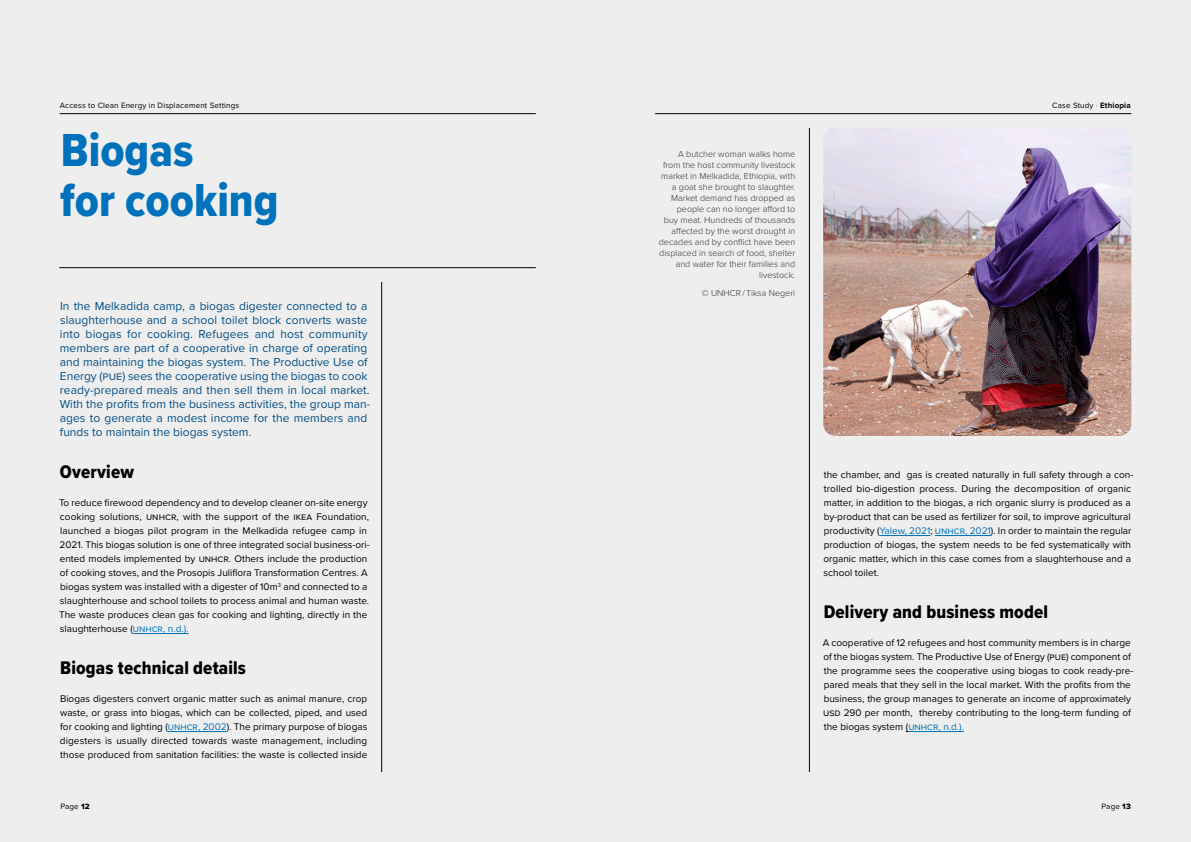
<style>
.page{position:relative;width:1191px;height:842px;background:#eee}
.page>*{position:absolute;margin:0;border:0;box-sizing:border-box;transform-origin:0 0}
.Large_Quote{font:48px/50px "Proxima Nova Cond Extrabld";color:#0072bc}
.Paragraph_Text{font:19px "Proxima Nova Cond Extrabld";letter-spacing:.01em;color:#000}
.Paragraph_Text-2{font:12px/14px "Proxima Nova";color:#044f85}
.Paragraph_Text-3{font:10px/14px "Proxima Nova";color:#000}
.Paragraph_Text-4{font:300 9px/11px "Proxima Nova";color:#333;text-align:right}
.t1{font:8px "Proxima Nova";letter-spacing:.02em;color:#000}
.s1{color:#0072bc}
.s2{font-weight:300}
.s3{font-weight:700}
.s4{font-family:"Proxima Nova Extrabld"}
</style>
<div class="page">
<hr style="left:60px;top:113px;width:476px;height:1px;background:#000">
<hr style="left:655px;top:113px;width:476px;height:1px;background:#000">
<hr style="left:59px;top:267px;width:477px;height:1px;background:#000">
<hr style="left:133px;top:633px;width:55px;height:1px;background:#0072bc">
<hr style="left:168px;top:731px;width:59px;height:1px;background:#0072bc">
<hr style="left:879px;top:535px;width:51px;height:1px;background:#0072bc">
<hr style="left:935px;top:535px;width:56px;height:1px;background:#0072bc">
<hr style="left:908px;top:731px;width:56px;height:1px;background:#0072bc">
<hr style="left:381px;top:282px;width:1px;height:490px;background:#000">
<hr style="left:809px;top:128px;width:1px;height:644px;background:#000">
<img style="left:823px;top:128px;width:308px;height:308px">
<p class="t1" style="left:60px;top:99px;width:181px">Access to Clean Energy in Displacement Settings</p>
<p class="Large_Quote" style="left:60px;top:124px;width:220px">Biogas<br>for cooking</p>
<p class="Paragraph_Text-2" style="left:60px;top:298px;width:312px">In the Melkadida camp, a biogas digester connected to a slaughterhouse and a school toilet block converts waste into biogas for cooking. Refugees and host community members are part of a cooperative in charge of operating and maintaining the biogas system. The Productive Use of Energy (PUE) sees the cooperative using the biogas to cook ready-prepared meals and then sell them in local market.<br>With the profits from the business activities, the group man&shy;ages to generate a modest income for the members and funds to maintain the biogas system.</p>
<p class="Paragraph_Text" style="left:60px;top:458px;width:75px">Overview</p>
<p class="Paragraph_Text-3" style="left:59px;top:495px;width:312px">To reduce firewood dependency and to develop cleaner on-site energy cooking solutions, UNHCR, with the support of the IKEA Foundation, launched a biogas pilot program in the Melkadida refugee camp in 2021. This biogas solution is one of three integrated social business-ori&shy;ented models implemented by UNHCR. Others include the production of cooking stoves, and the Prosopis Juliflora Transformation Centres. A biogas system was installed with a digester of 10m<sup>3</sup> and connected to a slaughterhouse and school toilets to process animal and human waste.<br>The waste produces clean gas for cooking and lighting, directly in the slaughterhouse (<span class="s1">UNHCR, n.d.).</span></p>
<p class="Paragraph_Text" style="left:60px;top:654px;width:187px">Biogas technical details</p>
<p class="Paragraph_Text-3" style="left:60px;top:691px;width:309px;text-align:justify">Biogas digesters convert organic matter such as animal manure, crop waste, or grass into biogas, which can be collected, piped, and used for cooking and lighting (<span class="s1">UNHCR, 2002</span>). The primary purpose of biogas digesters is usually directed towards waste management, including those produced from sanitation facilities: the waste is collected inside</p>
<p class="Paragraph_Text-4" style="left:659px;top:148px;width:138px">A butcher woman walks home from the host community livestock market in Melkadida, Ethiopia, with a goat she brought to slaughter.<br>Market demand has dropped as people can no longer afford to<br>buy meat. Hundreds of thousands affected by the worst drought in decades and by conflict have been displaced in search of food, shelter and water for their families and livestock.</p>
<p class="Paragraph_Text-4" style="left:702px;top:287px;width:95px">© UNHCR / Tiksa Negeri</p>
<p class="t1" style="left:1052px;top:99px;width:80px">Case Study <span class="s2">·</span> <span class="s3">Ethiopia</span></p>
<p class="Paragraph_Text-3" style="left:823px;top:467px;width:311px">the chamber, and gas is created naturally in full safety through a con&shy;trolled bio-digestion process. During the decomposition of organic matter, in addition to the biogas, a rich organic slurry is produced as a by-product that can be used as fertilizer for soil, to improve agricultural productivity (<span class="s1">Yalew, 2021</span>; <span class="s1">UNHCR, 2021</span>). In order to maintain the regular production of biogas, the system needs to be fed systematically with organic matter, which in this case comes from a slaughterhouse and a school toilet.</p>
<p class="Paragraph_Text" style="left:823px;top:598px;width:226px">Delivery and business model</p>
<p class="Paragraph_Text-3" style="left:823px;top:635px;width:312px">A cooperative of 12 refugees and host community members is in charge of the biogas system. The Productive Use of Energy (PUE) component of the programme sees the cooperative using biogas to cook ready-pre&shy;pared meals that they sell in the local market. With the profits from the business, the group manages to generate an income of approximately USD 290 per month, thereby contributing to the long-term funding of the biogas system (<span class="s1">UNHCR, n.d.).</span></p>
<p class="t1" style="left:60px;top:801px;width:31px">Page <span class="s4">12</span></p>
<p class="t1" style="left:1101px;top:801px;width:31px">Page <span class="s4">13</span></p>
</div>
